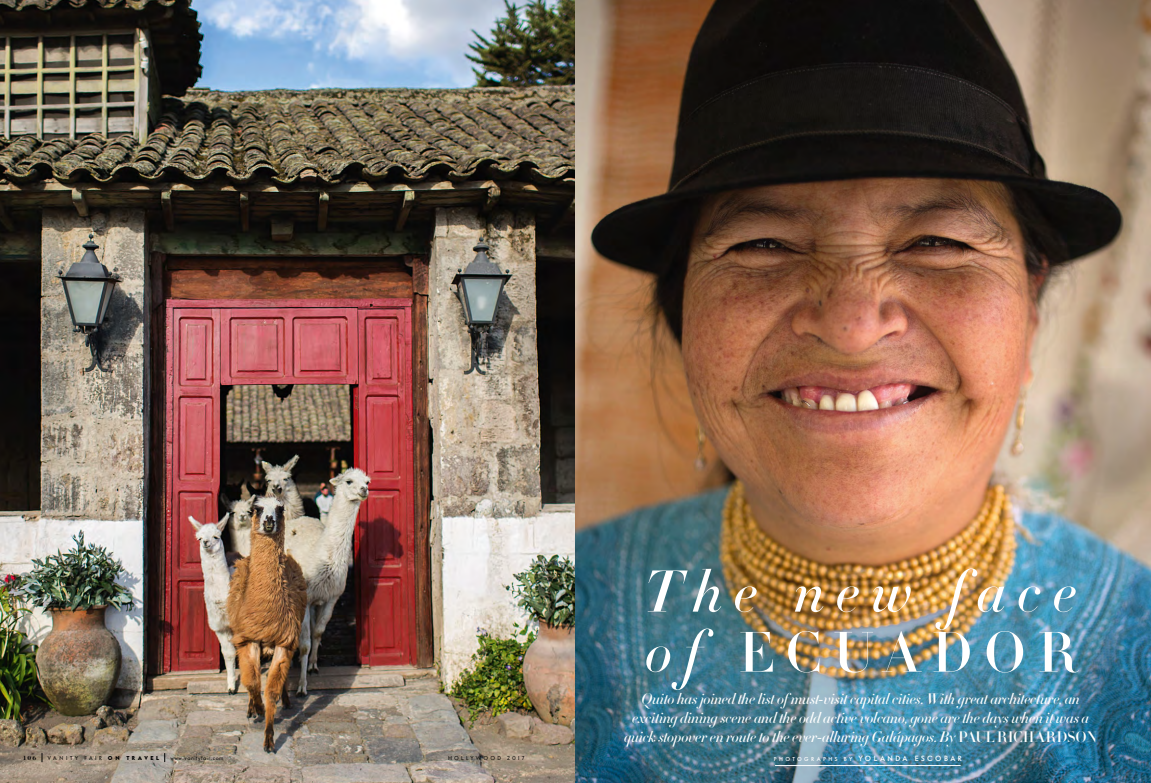
<style>
.page{position:relative;width:1151px;height:783px;background:#fff}
.page>*{position:absolute;margin:0;border:0;box-sizing:border-box;transform-origin:0 0}
.t1{font:58px "Didot HTF M42 Medium Ital";letter-spacing:.2em;color:#fff}
.t2{font:56px "Didot HTF M42 Medium";letter-spacing:.2em;color:#fff}
.t3{font:15px/19px "Didot HTF M42 Medium Ital";letter-spacing:-.015em;color:#fff;text-align:center}
.t4{font:500 7.5px "VF Sans";letter-spacing:.325em;color:#fff}
.t5{font:700 6.2px "Bodoni";color:#000}
.t6{font:5.8px "VF Sans";letter-spacing:.095em;color:#000}
.t7{font:5.6px "VF Sans";letter-spacing:.455em;color:#000}
.t8{font:5.6px "VF Sans";letter-spacing:.4em;color:#000}
.s1{font-weight:700}
.s2{font-family:"Didot HTF M42 Medium Ital";font-size:58px}
.s3{font-family:"Didot HTF M42 Medium"}
.s4{font-family:"Futura Mdm";font-weight:400;font-size:6px}
</style>
<div class="page">
<img style="left:0;top:0;width:1151px;height:782px">
<hr style="left:775px;top:765px;width:186px;height:1px;background:#fff">
<p class="t5" style="left:23px;top:753px;width:15px">106</p>
<p class="t7" style="left:48px;top:755px;width:113px">VANITY FAIR <span class="s1">ON TRAVEL</span></p>
<p class="t6" style="left:170px;top:755px;width:55px">www.vanityfair.com</p>
<p class="t8" style="left:448px;top:755px;width:78px">HOLLYWOOD 2017</p>
<h1 class="t1" style="left:644px;top:568px;width:434px">The new face</h1>
<h2 class="t2" style="left:645px;top:619px;width:432px"><span class="s2">of</span> ECUADOR</h2>
<p class="t3" style="left:624px;top:691px;width:474px">Quito has joined the list of must-visit capital cities. With great architecture, an exciting dining scene and the odd active volcano, gone are the days when it was a quick stopover en route to the ever-alluring Galápagos. By <span class="s3">PAUL RICHARDSON</span></p>
<p class="t4" style="left:774px;top:754px;width:190px"><span class="s4">PHOTOGRAPHS BY</span> YOLANDA ESCOBAR</p>
</div>
